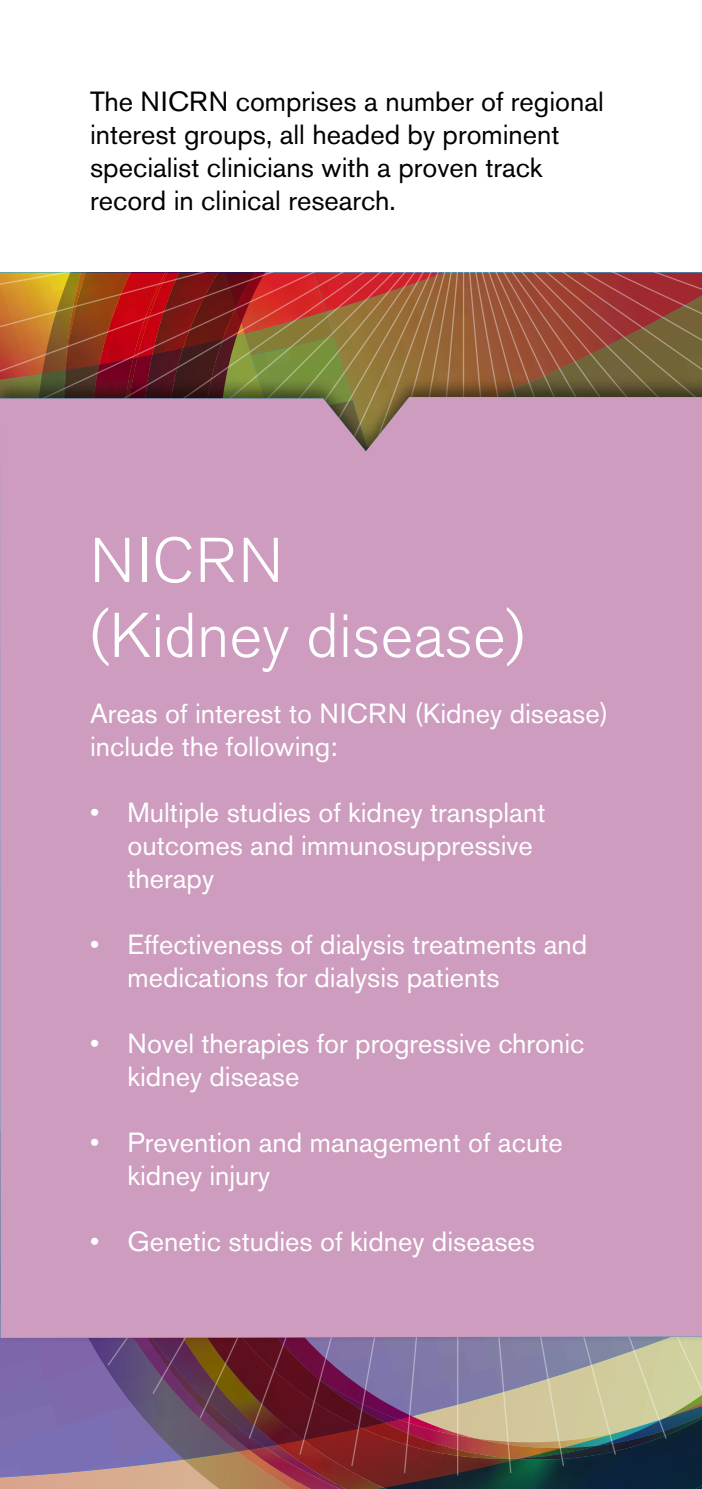
<style>
.page{position:relative;width:702px;height:1489px;background:#fff}
.page>*{position:absolute;margin:0;border:0;box-sizing:border-box;transform-origin:0 0}
.t1{font:300 67.75px "Akzidenz Grotesk BE";color:#fff}
.t2{font:300 62.5px/75px "Akzidenz Grotesk BE";color:#fff}
.t3{font:27.5px/33px "Akzidenz Grotesk BE";color:#fff}
.t4{font:27.5px/33px "Akzidenz Grotesk BE";color:#000}
</style>
<div class="page">
<img style="left:0;top:272px;width:702px;height:104px">
<svg style="left:0;top:1344px;width:702px;height:144px;background:#7e6372"></svg>
<div style="left:0;top:376px;width:702px;height:968px;background:#000;opacity:.5"></div>
<div style="left:0;top:397px;width:702px;height:940px;background:#cd9cbe"></div>
<p class="t4" style="left:90px;top:85px;width:515px">The NICRN comprises a number of regional interest groups, all headed by prominent specialist clinicians with a proven track record in clinical research.</p>
<h2 class="t2" style="left:90px;top:524px;width:436px">NICRN<br>(Kidney disease)</h2>
<p class="t3" style="left:90px;top:697px;width:520px">Areas of interest to NICRN (Kidney disease) include the following:</p>
<p class="t3" style="left:128px;top:796px;width:419px;text-indent:-38px">• Multiple studies of kidney transplant outcomes and immunosuppressive therapy</p>
<p class="t3" style="left:128px;top:928px;width:461px;text-indent:-38px">• Effectiveness of dialysis treatments and medications for dialysis patients</p>
<h1 class="t1" style="left:85px;top:954px;width:536px">Clinical research in</h1>
<p class="t3" style="left:128px;top:1027px;width:458px;text-indent:-38px">• Novel therapies for progressive chronic kidney disease</p>
<p class="t3" style="left:128px;top:1126px;width:436px;text-indent:-38px">• Prevention and management of acute kidney injury</p>
<p class="t3" style="left:90px;top:1225px;width:446px">• Genetic studies of kidney diseases</p>
</div>
